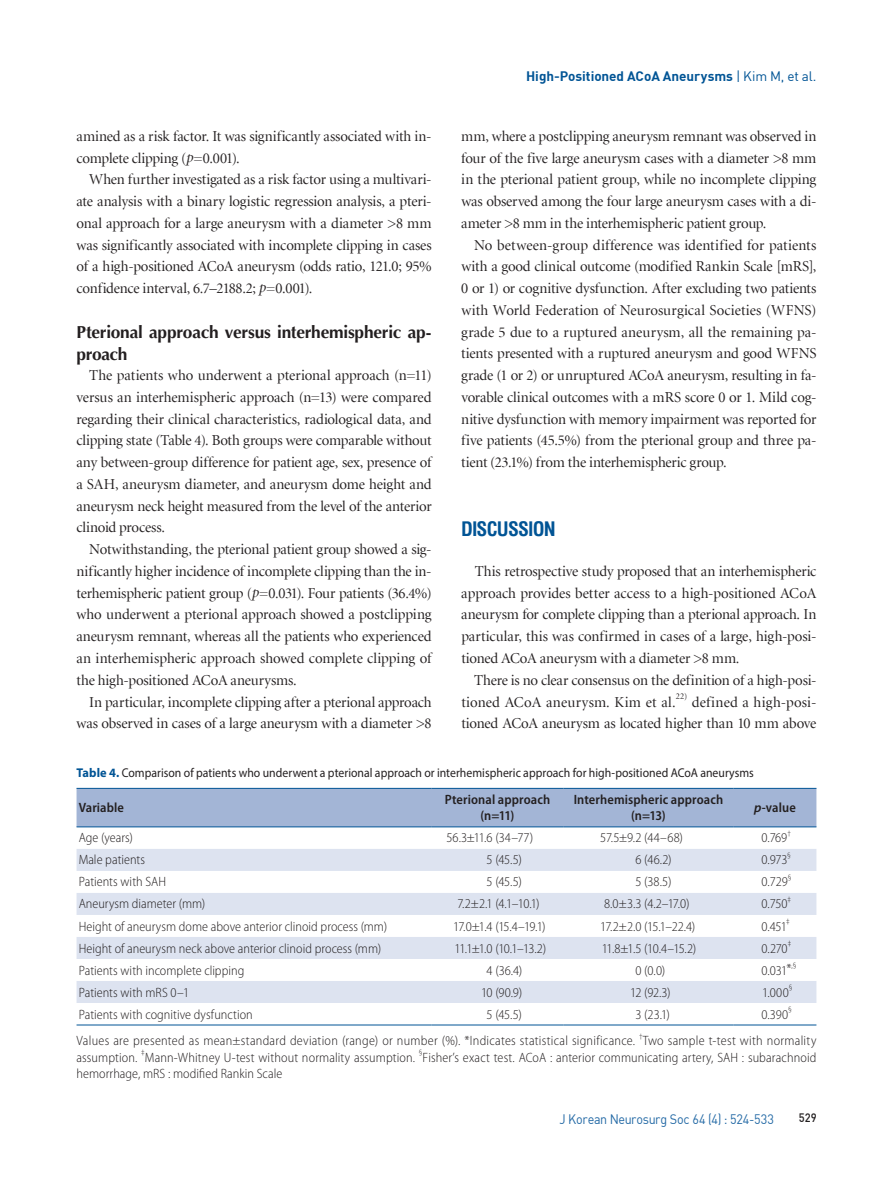
<style>
.page{position:relative;width:893px;height:1191px;background:#fff}
.page>*{position:absolute;margin:0;border:0;box-sizing:border-box;transform-origin:0 0}
.t1{font:700 condensed 19.5px "Helvetica";letter-spacing:-.045em;color:#005495}
.t2{font:700 17.25px/21.8px "Optima";letter-spacing:-.01em;color:#231f20}
.t3{font:15px/21.8px "Minion LT Display";letter-spacing:-.01em;color:#231f20;text-align:justify}
.t4{font:300 semi-condensed 13.5px "Myriad Pro";letter-spacing:.005em;color:#231f20}
.t5{font:600 semi-condensed 13.5px/16.5px "Myriad Pro";letter-spacing:.01em;color:#231f20;text-align:center}
.t6{font:700 13.5px "DIN";color:#005495}
.t7{font:13.5px "DIN";letter-spacing:-.02em;color:#2369a5;scale:.93 1}
.t8{font:12.75px "Myriad Pro";letter-spacing:.005em;color:#231f20;scale:.92 1}
.t9{font:12px "Dinmed";color:#231f20;scale:.93 1}
.t10{font:8.7px "Minion LT Display";color:#231f20}
.t11{font:300 semi-condensed 7.8px "Myriad Pro";color:#231f20}
.s1{font-weight:400}
.s2{font-family:"Minion LT";font-style:italic}
.s3{font-weight:700;color:#005495}
.s4{font-style:italic;font-stretch:normal}
</style>
<div class="page">
<div style="left:77px;top:789px;width:739px;height:37px;background:#a3b5d6"></div>
<svg style="left:77px;top:849px;width:739px;height:154px;fill:#dde3f0"></svg>
<hr style="left:77px;top:788px;width:355px;height:1px;background:#005495">
<hr style="left:432px;top:788px;width:131px;height:1px;background:#005495">
<hr style="left:563px;top:788px;width:170px;height:1px;background:#005495">
<hr style="left:733px;top:788px;width:83px;height:1px;background:#005495">
<hr style="left:77px;top:826px;width:355px;height:1px;background:#005495">
<hr style="left:432px;top:826px;width:131px;height:1px;background:#005495">
<hr style="left:563px;top:826px;width:170px;height:1px;background:#005495">
<hr style="left:733px;top:826px;width:83px;height:1px;background:#005495">
<hr style="left:77px;top:1024px;width:355px;height:1px;background:#005495">
<hr style="left:432px;top:1024px;width:131px;height:1px;background:#005495">
<hr style="left:563px;top:1024px;width:170px;height:1px;background:#005495">
<hr style="left:733px;top:1024px;width:83px;height:1px;background:#005495">
<p class="t6" style="left:526px;top:68px;width:292px">High-Positioned ACoA Aneurysms <span class="s1">| Kim M, et al.</span></p>
<p class="t3" style="left:461px;top:126px;width:357px">mm, where a postclipping aneurysm remnant was observed in four of the five large aneurysm cases with a diameter &gt;8 mm in the pterional patient group, while no incomplete clipping was observed among the four large aneurysm cases with a di&shy;ameter &gt;8 mm in the interhemispheric patient group.</p>
<p class="t3" style="left:461px;top:234px;width:357px;text-indent:13px">No between-group difference was identified for patients with a good clinical outcome (modified Rankin Scale [mRS], 0 or 1) or cognitive dysfunction. After excluding two patients with World Federation of Neurosurgical Societies (WFNS) grade 5 due to a ruptured aneurysm, all the remaining pa&shy;tients presented with a ruptured aneurysm and good WFNS grade (1 or 2) or unruptured ACoA aneurysm, resulting in fa&shy;vorable clinical outcomes with a mRS score 0 or 1. Mild cog&shy;nitive dysfunction with memory impairment was reported for five patients (45.5%) from the pterional group and three pa&shy;tient (23.1%) from the interhemispheric group.</p>
<p class="t3" style="left:76px;top:126px;width:357px">amined as a risk factor. It was significantly associated with in&shy;complete clipping (<span class="s2">p</span>=0.001).</p>
<p class="t3" style="left:76px;top:169px;width:357px;text-indent:13px">When further investigated as a risk factor using a multivari&shy;ate analysis with a binary logistic regression analysis, a pteri&shy;onal approach for a large aneurysm with a diameter &gt;8 mm was significantly associated with incomplete clipping in cases of a high-positioned ACoA aneurysm (odds ratio, 121.0; 95% confidence interval, 6.7–2188.2; <span class="s2">p</span>=0.001).</p>
<p class="t2" style="left:76px;top:321px;width:357px">Pterional approach versus interhemispheric ap&shy;proach</p>
<p class="t3" style="left:76px;top:365px;width:357px;text-indent:13px">The patients who underwent a pterional approach (n=11) versus an interhemispheric approach (n=13) were compared regarding their clinical characteristics, radiological data, and clipping state (Table 4). Both groups were comparable without any between-group difference for patient age, sex, presence of a SAH, aneurysm diameter, and aneurysm dome height and aneurysm neck height measured from the level of the anterior clinoid process.</p>
<p class="t3" style="left:76px;top:539px;width:357px;text-indent:13px">Notwithstanding, the pterional patient group showed a sig&shy;nificantly higher incidence of incomplete clipping than the in&shy;terhemispheric patient group (<span class="s2">p</span>=0.031). Four patients (36.4%) who underwent a pterional approach showed a postclipping aneurysm remnant, whereas all the patients who experienced an interhemispheric approach showed complete clipping of the high-positioned ACoA aneurysms.</p>
<p class="t3" style="left:77px;top:691px;width:357px;text-align:right">In particular, incomplete clipping after a pterional approach was observed in cases of a large aneurysm with a diameter &gt;8</p>
<h1 class="t1" style="left:461px;top:516px;width:96px">DISCUSSION</h1>
<p class="t3" style="left:461px;top:561px;width:357px;text-indent:14px">This retrospective study proposed that an interhemispheric approach provides better access to a high-positioned ACoA aneurysm for complete clipping than a pterional approach. In particular, this was confirmed in cases of a large, high-posi&shy;tioned ACoA aneurysm with a diameter &gt;8 mm.</p>
<p class="t3" style="left:461px;top:669px;width:357px;text-indent:13px">There is no clear consensus on the definition of a high-posi&shy;tioned ACoA aneurysm. Kim et al.</p>
<p class="t10" style="left:676px;top:692px;width:13px">22)</p>
<p class="t3" style="left:461px;top:691px;width:357px;text-align:right">defined a high-posi-<br>tioned ACoA aneurysm as located higher than 10 mm above</p>
<p class="t8" style="left:77px;top:765px;width:738px"><span class="s3">Table 4.</span> Comparison of patients who underwent a pterional approach or interhemispheric approach for high-positioned ACoA aneurysms</p>
<p class="t5" style="left:79px;top:799px;width:47px">Variable</p>
<p class="t5" style="left:445px;top:791px;width:107px">Pterional approach (n=11)</p>
<p class="t5" style="left:574px;top:791px;width:151px">Interhemispheric approach (n=13)</p>
<p class="t5" style="left:754px;top:799px;width:43px"><span class="s4">p</span>-value</p>
<p class="t4" style="left:79px;top:830px;width:56px">Age (years)</p>
<p class="t4" style="left:447px;top:830px;width:88px">56.3±11.6 (34–77)</p>
<p class="t4" style="left:600px;top:830px;width:84px">57.5±9.2 (44–68)</p>
<p class="t4" style="left:761px;top:830px;width:27px">0.769</p>
<p class="t11" style="left:787px;top:828px;width:5px">†</p>
<p class="t4" style="left:79px;top:852px;width:68px">Male patients</p>
<p class="t4" style="left:487px;top:852px;width:37px">5 (45.5)</p>
<p class="t4" style="left:635px;top:852px;width:38px">6 (46.2)</p>
<p class="t4" style="left:761px;top:852px;width:27px">0.973</p>
<p class="t11" style="left:787px;top:850px;width:5px">§</p>
<p class="t4" style="left:79px;top:874px;width:89px">Patients with SAH</p>
<p class="t4" style="left:487px;top:874px;width:37px">5 (45.5)</p>
<p class="t4" style="left:635px;top:874px;width:38px">5 (38.5)</p>
<p class="t4" style="left:761px;top:874px;width:28px">0.729</p>
<p class="t11" style="left:788px;top:872px;width:5px">§</p>
<p class="t4" style="left:79px;top:896px;width:128px">Aneurysm diameter (mm)</p>
<p class="t4" style="left:457px;top:896px;width:84px">7.2±2.1 (4.1–10.1)</p>
<p class="t4" style="left:604px;top:896px;width:87px">8.0±3.3 (4.2–17.0)</p>
<p class="t4" style="left:761px;top:896px;width:28px">0.750</p>
<p class="t11" style="left:788px;top:895px;width:5px">‡</p>
<p class="t4" style="left:79px;top:918px;width:310px">Height of aneurysm dome above anterior clinoid process (mm)</p>
<p class="t4" style="left:453px;top:918px;width:94px">17.0±1.4 (15.4–19.1)</p>
<p class="t4" style="left:600px;top:918px;width:97px">17.2±2.0 (15.1–22.4)</p>
<p class="t4" style="left:761px;top:918px;width:27px">0.451</p>
<p class="t11" style="left:786px;top:917px;width:5px">‡</p>
<p class="t4" style="left:79px;top:940px;width:304px">Height of aneurysm neck above anterior clinoid process (mm)</p>
<p class="t4" style="left:455px;top:940px;width:93px">11.1±1.0 (10.1–13.2)</p>
<p class="t4" style="left:602px;top:940px;width:96px">11.8±1.5 (10.4–15.2)</p>
<p class="t4" style="left:761px;top:940px;width:28px">0.270</p>
<p class="t11" style="left:788px;top:939px;width:5px">‡</p>
<p class="t4" style="left:79px;top:962px;width:167px">Patients with incomplete clipping</p>
<p class="t4" style="left:487px;top:962px;width:37px">4 (36.4)</p>
<p class="t4" style="left:635px;top:962px;width:31px">0 (0.0)</p>
<p class="t4" style="left:761px;top:962px;width:36px">0.031*<sup>,§</sup></p>
<p class="t4" style="left:79px;top:984px;width:112px">Patients with mRS 0–1</p>
<p class="t4" style="left:481px;top:984px;width:43px">10 (90.9)</p>
<p class="t4" style="left:630px;top:984px;width:42px">12 (92.3)</p>
<p class="t4" style="left:762px;top:984px;width:28px">1.000</p>
<p class="t11" style="left:789px;top:983px;width:5px">§</p>
<p class="t4" style="left:79px;top:1006px;width:176px">Patients with cognitive dysfunction</p>
<p class="t4" style="left:487px;top:1006px;width:37px">5 (45.5)</p>
<p class="t4" style="left:635px;top:1006px;width:36px">3 (23.1)</p>
<p class="t4" style="left:761px;top:1006px;width:28px">0.390</p>
<p class="t11" style="left:788px;top:1005px;width:5px">§</p>
<p class="t4" style="left:77px;top:1032px;width:560px">Values are presented as mean±standard deviation (range) or number (%). *Indicates statistical significance.</p>
<p class="t11" style="left:639px;top:1031px;width:5px">†</p>
<p class="t4" style="left:643px;top:1032px;width:175px">Two sample t-test with normality</p>
<p class="t4" style="left:77px;top:1049px;width:62px">assumption.</p>
<p class="t11" style="left:141px;top:1048px;width:5px">‡</p>
<p class="t4" style="left:145px;top:1049px;width:272px">Mann-Whitney U-test without normality assumption.</p>
<p class="t11" style="left:419px;top:1048px;width:5px">§</p>
<p class="t4" style="left:423px;top:1049px;width:395px">Fisher’s exact test. ACoA : anterior communicating artery, SAH : subarachnoid</p>
<p class="t4" style="left:77px;top:1065px;width:207px">hemorrhage, mRS : modified Rankin Scale</p>
<p class="t7" style="left:559px;top:1110px;width:232px">J Korean Neurosurg Soc 64 (4) : 524-533</p>
<p class="t9" style="left:799px;top:1109px;width:20px">529</p>
</div>
